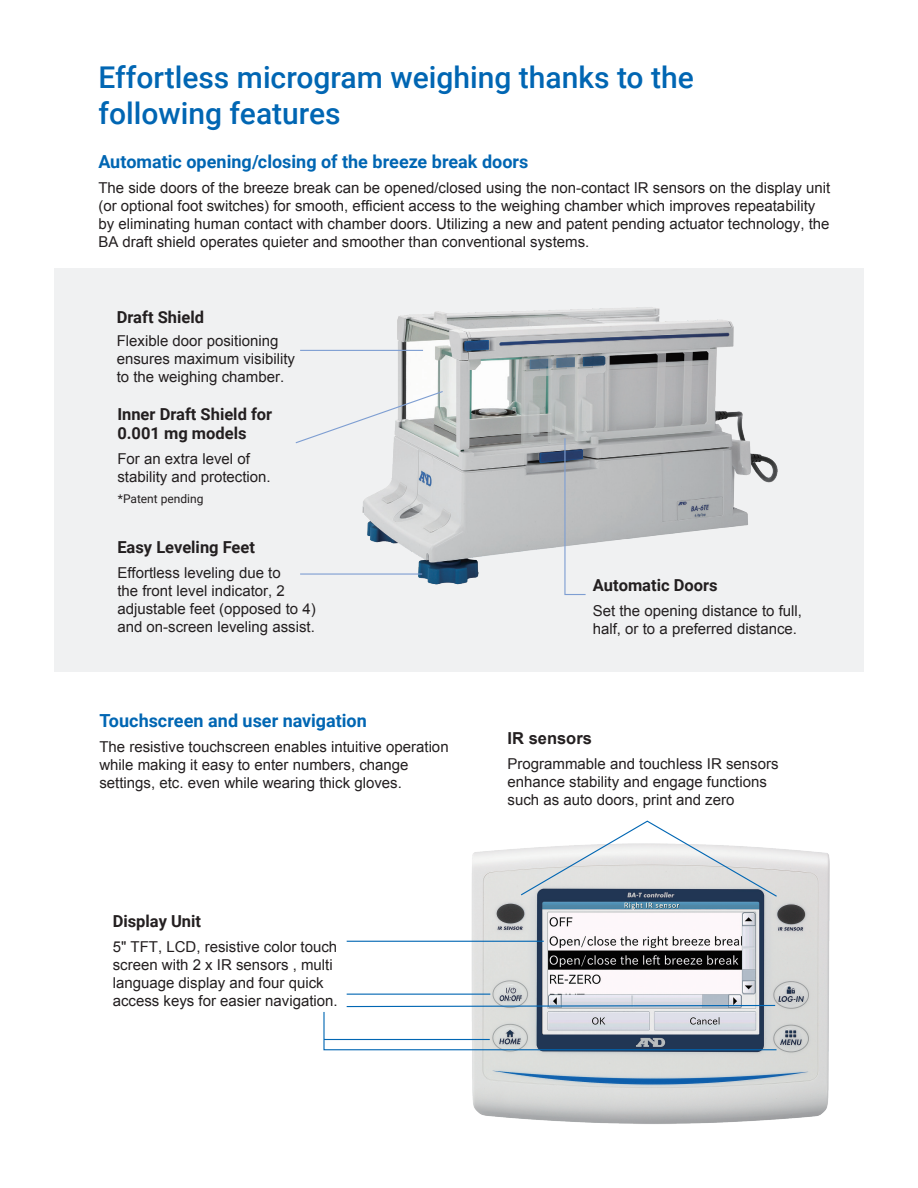
<style>
.page{position:relative;width:918px;height:1188px;background:#fff}
.page>*{position:absolute;margin:0;border:0;box-sizing:border-box;transform-origin:0 0}
.t1{font:500 30px/36px "Roboto";color:#0166b3}
.t2{font:700 18px "Roboto";color:#0166b3}
.Body{font:700 16.5px/19.5px "Roboto";color:#231f20}
.Body-2{font:700 16.5px "Arial";color:#231f20}
.Body-3{font:15px/18px "Arial";color:#231f20}
.t3{font:12px "Roboto";color:#231f20}
</style>
<div class="page">
<div style="left:54px;top:268px;width:810px;height:404px;background:#f0f1f2"></div>
<img style="left:312px;top:307px;width:466px;height:278px">
<hr style="left:300px;top:350px;width:123px;height:1px;background:#7e9ed2">
<hr style="left:300px;top:573px;width:122px;height:2px;background:#7e9ed2">
<svg style="left:295px;top:390px;width:149px;height:54px"></svg>
<svg style="left:564px;top:437px;width:23px;height:158px"></svg>
<img style="left:437px;top:848px;width:393px;height:276px">
<svg style="left:520px;top:820px;width:258px;height:78px"></svg>
<hr style="left:347px;top:941px;width:197px;height:1px;background:#0166b3">
<hr style="left:347px;top:994px;width:143px;height:1px;background:#0166b3">
<svg style="left:323px;top:1004px;width:455px;height:47px"></svg>
<p class="t1" style="left:98px;top:58px;width:597px">Effortless microgram weighing thanks to the following features</p>
<p class="t2" style="left:98px;top:149px;width:432px">Automatic opening/closing of the breeze break doors</p>
<p class="Body-3" style="left:98px;top:179px;width:734px">The side doors of the breeze break can be opened/closed using the non-contact IR sensors on the display unit (or optional foot switches) for smooth, efficient access to the weighing chamber which improves repeatability by eliminating human contact with chamber doors. Utilizing a new and patent pending actuator technology, the BA draft shield operates quieter and smoother than conventional systems.</p>
<p class="Body" style="left:117px;top:307px;width:89px">Draft Shield</p>
<p class="Body-3" style="left:117px;top:332px;width:180px">Flexible door positioning ensures maximum visibility to the weighing chamber.</p>
<p class="Body" style="left:117px;top:403px;width:156px">Inner Draft Shield for<br>0.001 mg models</p>
<p class="Body-3" style="left:117px;top:450px;width:155px">For an extra level of stability and protection.</p>
<p class="t3" style="left:118px;top:490px;width:87px">*Patent pending</p>
<p class="Body" style="left:117px;top:537px;width:139px">Easy Leveling Feet</p>
<p class="Body-3" style="left:117px;top:564px;width:200px">Effortless leveling due to<br>the front level indicator, 2 adjustable feet (opposed to 4) and on-screen leveling assist.</p>
<p class="t2" style="left:99px;top:708px;width:269px">Touchscreen and user navigation</p>
<p class="Body-3" style="left:99px;top:738px;width:351px">The resistive touchscreen enables intuitive operation while making it easy to enter numbers, change settings, etc. even while wearing thick gloves.</p>
<p class="Body" style="left:113px;top:911px;width:90px">Display Unit</p>
<p class="Body-3" style="left:113px;top:938px;width:227px">5" TFT, LCD, resistive color touch screen with 2 x IR sensors , multi language display and four quick access keys for easier navigation.</p>
<p class="Body" style="left:593px;top:575px;width:126px">Automatic Doors</p>
<p class="Body-3" style="left:593px;top:602px;width:211px">Set the opening distance to full, half, or to a preferred distance.</p>
<p class="Body-2" style="left:508px;top:728px;width:86px">IR sensors</p>
<p class="Body-3" style="left:508px;top:755px;width:272px">Programmable and touchless IR sensors enhance stability and engage functions such as auto doors, print and zero</p>
</div>
